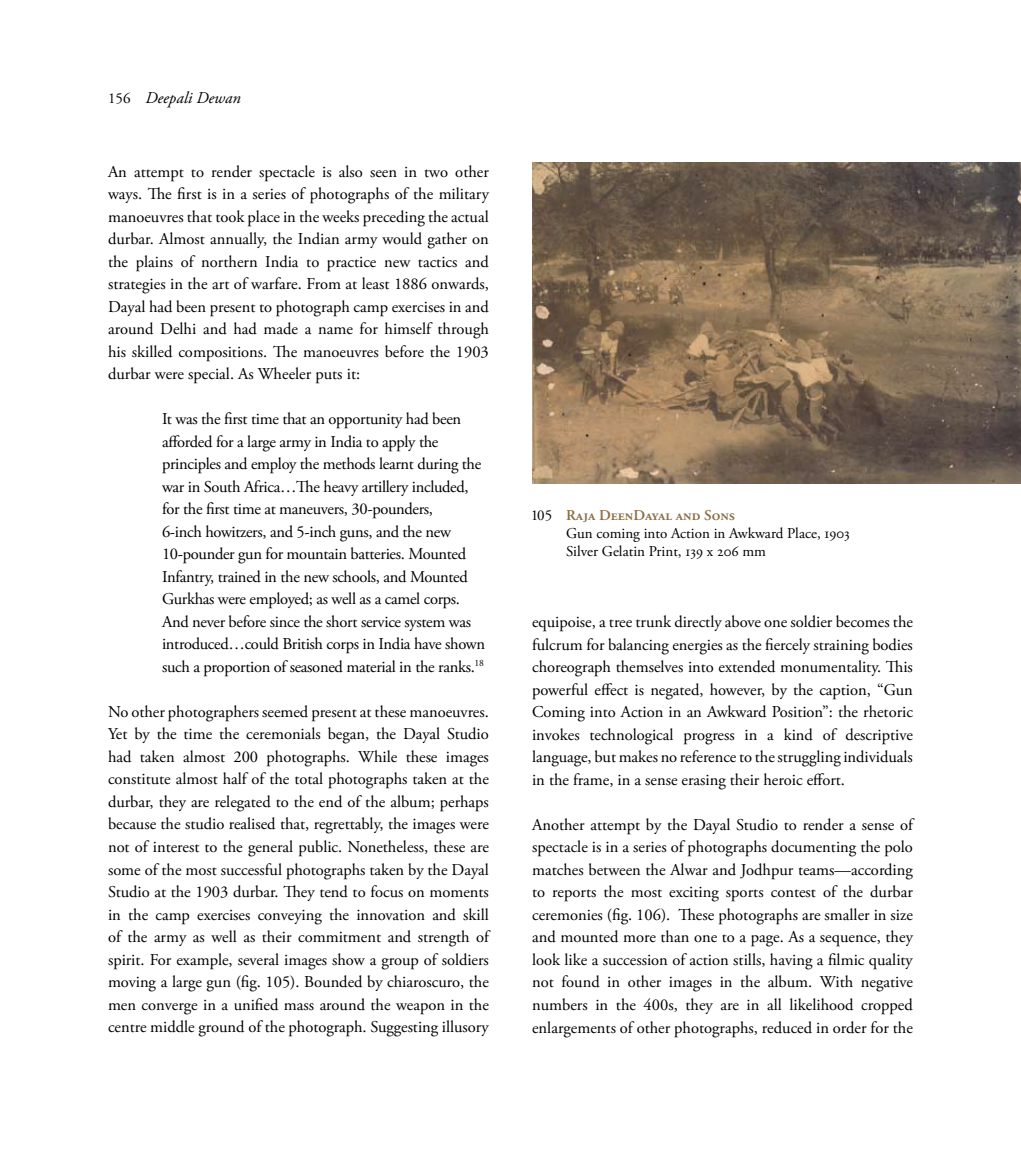
<style>
.page{position:relative;width:1021px;height:1167px;background:#fff}
.page>*{position:absolute;margin:0;border:0;box-sizing:border-box;transform-origin:0 0}
.t1{font:16.5px/22.5px "Adobe Garamond Pro";letter-spacing:-.01em;color:#000;text-align:justify}
.t2{font:italic 16.5px "Adobe Garamond Pro";color:#000}
.t3{font:15px "Adobe Garamond Pro";color:#000}
.t4{font:600 15px/18px "Adobe Garamond Pro";color:#8c6c40}
.s1{font-style:normal;font-size:15px}
.s2{font-weight:400;color:#000}
</style>
<div class="page">
<img style="left:532px;top:162px;width:489px;height:321px">
<p class="t2" style="left:108px;top:87px;width:134px"><span class="s1">156</span> Deepali Dewan</p>
<p class="t1" style="left:108px;top:161px;width:383px">An attempt to render spectacle is also seen in two other ways. The first is in a series of photographs of the military manoeuvres that took place in the weeks preceding the actual durbar. Almost annually, the Indian army would gather on the plains of northern India to practice new tactics and strategies in the art of warfare. From at least 1886 onwards, Dayal had been present to photograph camp exercises in and around Delhi and had made a name for himself through his skilled compositions. The manoeuvres before the 1903 durbar were special. As Wheeler puts it:</p>
<p class="t1" style="left:162px;top:408px;width:324px;text-align:left">It was the first time that an opportunity had been afforded for a large army in India to apply the principles and employ the methods learnt during the war in South Africa…The heavy artillery included, for the first time at maneuvers, 30-pounders,<br>6-inch howitzers, and 5-inch guns, and the new 10-pounder gun for mountain batteries. Mounted Infantry, trained in the new schools, and Mounted Gurkhas were employed; as well as a camel corps.<br>And never before since the short service system was introduced…could British corps in India have shown such a proportion of seasoned material in the ranks.<sup>18</sup></p>
<p class="t1" style="left:108px;top:701px;width:384px">No other photographers seemed present at these manoeuvres.<br>Yet by the time the ceremonials began, the Dayal Studio had taken almost 200 photographs. While these images constitute almost half of the total photographs taken at the durbar, they are relegated to the end of the album; perhaps because the studio realised that, regrettably, the images were not of interest to the general public. Nonetheless, these are some of the most successful photographs taken by the Dayal Studio at the 1903 durbar. They tend to focus on moments in the camp exercises conveying the innovation and skill of the army as well as their commitment and strength of spirit. For example, several images show a group of soldiers moving a large gun (fig. 105). Bounded by chiaroscuro, the men converge in a unified mass around the weapon in the centre middle ground of the photograph. Suggesting illusory</p>
<p class="t4" style="left:532px;top:507px;width:204px"><span class="s2">105</span> Raja DeenDayal and Sons<br><span class="s2">G</span></p>
<p class="t3" style="left:577px;top:524px;width:274px">un coming into Action in Awkward Place, 1903</p>
<p class="t3" style="left:532px;top:542px;width:22px">S</p>
<p class="t3" style="left:573px;top:542px;width:194px">ilver Gelatin Print, 139 x 206 mm</p>
<p class="t1" style="left:532px;top:611px;width:382px">equipoise, a tree trunk directly above one soldier becomes the fulcrum for balancing energies as the fiercely straining bodies choreograph themselves into extended monumentality. This powerful effect is negated, however, by the caption, “Gun Coming into Action in an Awkward Position”: the rhetoric invokes technological progress in a kind of descriptive language, but makes no reference to the struggling individuals in the frame, in a sense erasing their heroic effort.</p>
<p class="t1" style="left:532px;top:814px;width:384px">Another attempt by the Dayal Studio to render a sense of spectacle is in a series of photographs documenting the polo matches between the Alwar and Jodhpur teams—according to reports the most exciting sports contest of the durbar ceremonies (fig. 106). These photographs are smaller in size and mounted more than one to a page. As a sequence, they look like a succession of action stills, having a filmic quality not found in other images in the album. With negative numbers in the 400s, they are in all likelihood cropped enlargements of other photographs, reduced in order for the</p>
</div>
